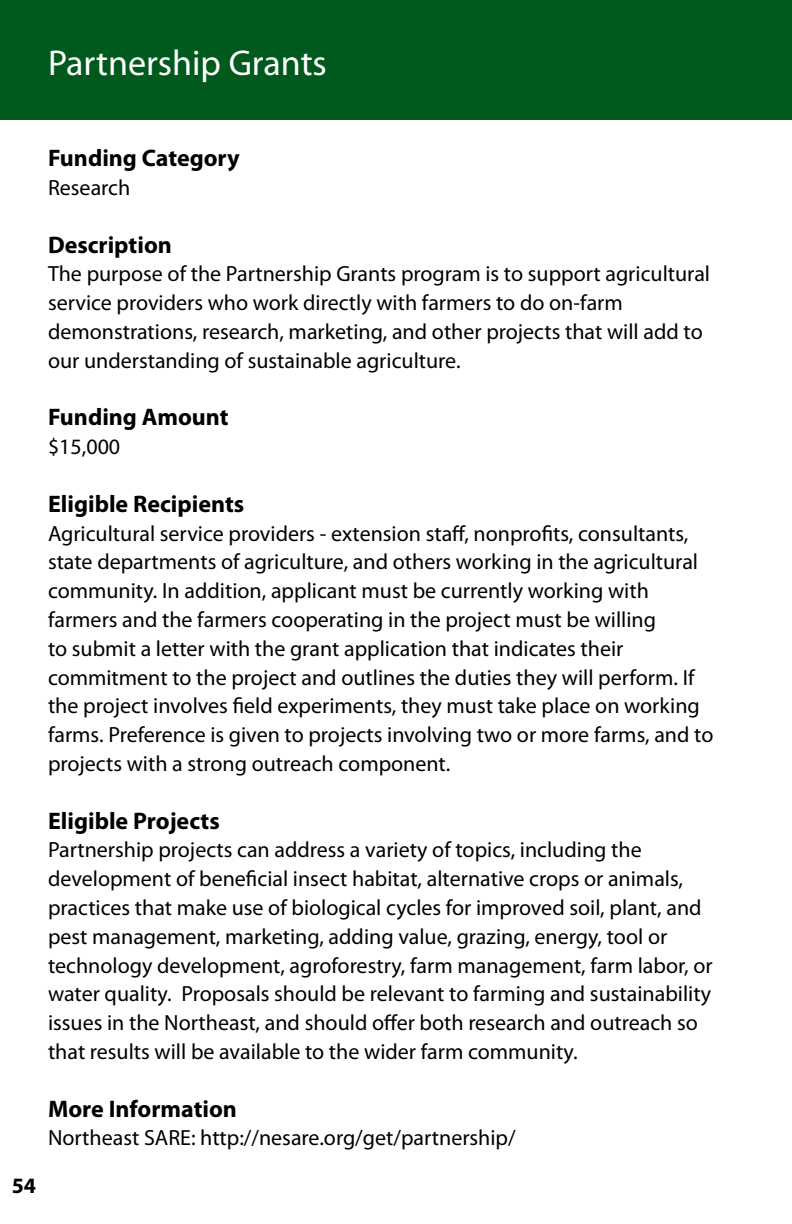
<style>
.page{position:relative;width:792px;height:1224px;background:#fff}
.page>*{position:absolute;margin:0;border:0;box-sizing:border-box;transform-origin:0 0}
.t1{font:36px "Myriad Pro";color:#fff}
.t2{font:700 24px "Myriad Pro";color:#000}
.t3{font:22px/28.8px "Myriad Pro";color:#000}
.t4{font:700 22px "Myriad Pro";color:#000}
</style>
<div class="page">
<div style="left:0;top:0;width:792px;height:120px;background:#005a1d"></div>
<h1 class="t1" style="left:48px;top:41px;width:280px">Partnership Grants</h1>
<p class="t2" style="left:48px;top:142px;width:193px">Funding Category</p>
<p class="t3" style="left:48px;top:173px;width:84px">Research</p>
<p class="t4" style="left:12px;top:1171px;width:26px">54</p>
<p class="t2" style="left:48px;top:229px;width:125px">Description</p>
<p class="t3" style="left:48px;top:259px;width:664px">The purpose of the Partnership Grants program is to support agricultural service providers who work directly with farmers to do on-farm demonstrations, research, marketing, and other projects that will add to our understanding of sustainable agriculture.</p>
<p class="t2" style="left:48px;top:402px;width:182px">Funding Amount</p>
<p class="t3" style="left:48px;top:432px;width:74px">$15,000</p>
<p class="t2" style="left:48px;top:488px;width:198px">Eligible Recipients</p>
<p class="t3" style="left:48px;top:518px;width:667px">Agricultural service providers - extension staff, nonprofits, consultants, state departments of agriculture, and others working in the agricultural community. In addition, applicant must be currently working with farmers and the farmers cooperating in the project must be willing<br>to submit a letter with the grant application that indicates their commitment to the project and outlines the duties they will perform. If the project involves field experiments, they must take place on working farms. Preference is given to projects involving two or more farms, and to projects with a strong outreach component.</p>
<p class="t2" style="left:48px;top:805px;width:173px">Eligible Projects</p>
<p class="t3" style="left:48px;top:835px;width:666px">Partnership projects can address a variety of topics, including the development of beneficial insect habitat, alternative crops or animals, practices that make use of biological cycles for improved soil, plant, and pest management, marketing, adding value, grazing, energy, tool or technology development, agroforestry, farm management, farm labor, or water quality. Proposals should be relevant to farming and sustainability issues in the Northeast, and should offer both research and outreach so that results will be available to the wider farm community.</p>
<p class="t2" style="left:48px;top:1093px;width:190px">More Information</p>
<p class="t3" style="left:48px;top:1123px;width:469px">Northeast SARE: http://nesare.org/get/partnership/</p>
</div>
